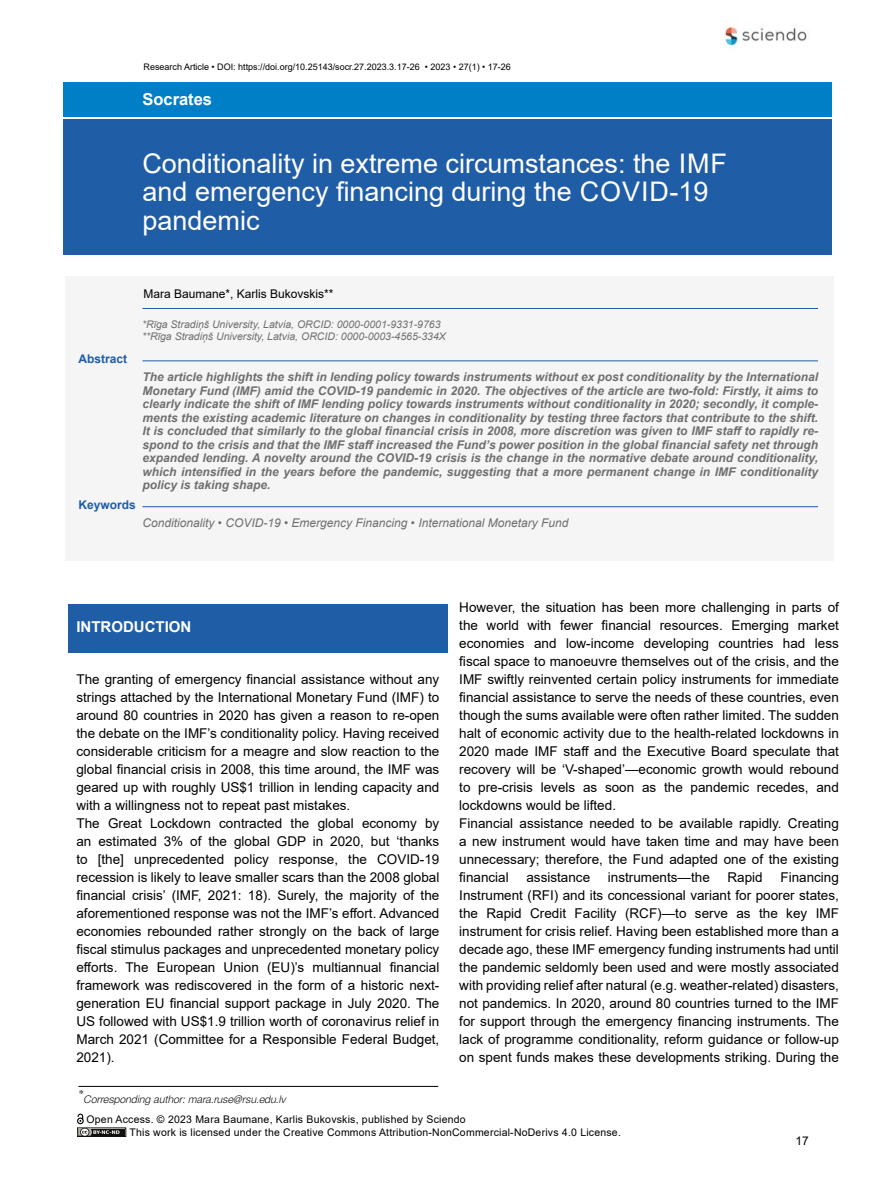
<style>
.page{position:relative;width:893px;height:1191px;background:#fff}
.page>*{position:absolute;margin:0;border:0;box-sizing:border-box;transform-origin:0 0}
.t1{font:27px/28.5px "Arial";color:#fff}
.t2{font:700 16.5px "Arial";color:#fff}
.t3{font:700 15px "Arial";color:#fff}
.t4{font:13.5px/18px "Arial";color:#000}
.t5{font:italic 700 12px/13.5px "Arial";color:#706f6f;text-align:justify}
.t6{font:italic 12px "Arial";color:#706f6f}
.t7{font:12px "Arial";color:#000}
.t8{font:700 12px "Arial";color:#205da7}
.t9{font:10.5px/13.5px "Arial";letter-spacing:.02em;color:#000}
.t10{font:italic 10.5px/12px "Arial";color:#706f6f}
.t11{font:italic 10.5px "Switzer EFN Light";color:#000}
.t12{font:10.5px "Times";color:#000}
.t13{font:9px "Arial";color:#000}
</style>
<div class="page">
<div style="left:63px;top:120px;width:769px;height:135px;background:#205da7"></div>
<div style="left:65px;top:276px;width:769px;height:285px;background:#f5f5f5"></div>
<hr style="left:78px;top:1086px;width:360px;height:1px;background:#000">
<div style="left:63px;top:82px;width:769px;height:34px;background:#007fc6"></div>
<div style="left:68px;top:604px;width:380px;height:48px;background:#205da7"></div>
<hr style="left:142px;top:360px;width:676px;height:1px;background:#205da7">
<hr style="left:142px;top:308px;width:676px;height:1px;background:#205da7">
<hr style="left:142px;top:506px;width:676px;height:1px;background:#205da7">
<div style="left:77px;top:1127px;width:49px;height:9px;border:1px solid #12100b"></div>
<div style="left:78px;top:1128px;width:47px;height:7px;background:#12100b"></div>
<svg style="left:77px;top:1113px;width:43px;height:24px"></svg>
<img style="left:725px;top:26px;width:82px;height:21px">
<p class="t13" style="left:144px;top:60px;width:369px">Research Article • DOI: https://doi.org/10.25143/socr.27.2023.3.17-26 • 2023 • 27(1) • 17-26</p>
<p class="t2" style="left:142px;top:88px;width:71px">Socrates</p>
<h1 class="t1" style="left:142px;top:149px;width:586px">Conditionality in extreme circumstances: the IMF and emergency financing during the COVID-19 pandemic</h1>
<p class="t7" style="left:144px;top:285px;width:192px">Mara Baumane*, Karlis Bukovskis**</p>
<p class="t8" style="left:79px;top:350px;width:50px">Abstract</p>
<p class="t10" style="left:142px;top:318px;width:305px">*Rīga Stradiņš University, Latvia, ORCID: 0000-0001-9331-9763 **Rīga Stradiņš University, Latvia, ORCID: 0000-0003-4565-334X</p>
<p class="t5" style="left:142px;top:371px;width:677px">The article highlights the shift in lending policy towards instruments without ex post conditionality by the International Monetary Fund (IMF) amid the COVID-19 pandemic in 2020. The objectives of the article are two-fold: Firstly, it aims to clearly indicate the shift of IMF lending policy towards instruments without conditionality in 2020; secondly, it comple&shy;ments the existing academic literature on changes in conditionality by testing three factors that contribute to the shift.<br>It is concluded that similarly to the global financial crisis in 2008, more discretion was given to IMF staff to rapidly re&shy;spond to the crisis and that the IMF staff increased the Fund’s power position in the global financial safety net through expanded lending. A novelty around the COVID-19 crisis is the change in the normative debate around conditionality, which intensified in the years before the pandemic, suggesting that a more permanent change in IMF conditionality policy is taking shape.</p>
<p class="t6" style="left:142px;top:515px;width:428px">Conditionality • COVID-19 • Emergency Financing • International Monetary Fund</p>
<p class="t8" style="left:79px;top:496px;width:59px">Keywords</p>
<p class="t3" style="left:76px;top:616px;width:116px">INTRODUCTION</p>
<p class="t4" style="left:76px;top:670px;width:364px">The granting of emergency financial assistance without any strings attached by the International Monetary Fund (IMF) to around 80 countries in 2020 has given a reason to re-open the debate on the IMF’s conditionality policy. Having received considerable criticism for a meagre and slow reaction to the global financial crisis in 2008, this time around, the IMF was geared up with roughly US$1 trillion in lending capacity and with a willingness not to repeat past mistakes.<br>The Great Lockdown contracted the global economy by an estimated 3% of the global GDP in 2020, but ‘thanks to [the] unprecedented policy response, the COVID-19 recession is likely to leave smaller scars than the 2008 global financial crisis’ (IMF, 2021: 18). Surely, the majority of the aforementioned response was not the IMF’s effort. Advanced economies rebounded rather strongly on the back of large fiscal stimulus packages and unprecedented monetary policy efforts. The European Union (EU)’s multiannual financial framework was rediscovered in the form of a historic next&shy;generation EU financial support package in July 2020. The US followed with US$1.9 trillion worth of coronavirus relief in March 2021 (Committee for a Responsible Federal Budget, 2021).</p>
<p class="t12" style="left:79px;top:1087px;width:7px">*</p>
<p class="t11" style="left:84px;top:1093px;width:204px">Corresponding author: mara.ruse@rsu.edu.lv</p>
<p class="t4" style="left:459px;top:598px;width:381px">However, the situation has been more challenging in parts of the world with fewer financial resources. Emerging market economies and low-income developing countries had less fiscal space to manoeuvre themselves out of the crisis, and the IMF swiftly reinvented certain policy instruments for immediate financial assistance to serve the needs of these countries, even though the sums available were often rather limited. The sudden halt of economic activity due to the health-related lockdowns in 2020 made IMF staff and the Executive Board speculate that recovery will be ‘V-shaped’—economic growth would rebound to pre-crisis levels as soon as the pandemic recedes, and lockdowns would be lifted.<br>Financial assistance needed to be available rapidly. Creating a new instrument would have taken time and may have been unnecessary; therefore, the Fund adapted one of the existing financial</p>
<p class="t4" style="left:459px;top:868px;width:381px;text-align:justify;text-indent:321px">Financing Instrument (RFI) and its concessional variant for poorer states, the Rapid Credit Facility (RCF)—to serve as the key IMF instrument for crisis relief. Having been established more than a decade ago, these IMF emergency funding instruments had until the pandemic seldomly been used and were mostly associated with providing relief after natural (e.g. weather-related) disasters, not pandemics. In 2020, around 80 countries turned to the IMF for support through the emergency financing instruments. The lack of programme conditionality, reform guidance or follow-up on spent funds makes these developments striking. During the</p>
<p class="t4" style="left:526px;top:868px;width:65px">assistance</p>
<p class="t4" style="left:608px;top:868px;width:104px">instruments—the</p>
<p class="t4" style="left:727px;top:868px;width:37px">Rapid</p>
<p class="t9" style="left:129px;top:1112px;width:493px;text-indent:-43px">Open Access. © 2023 Mara Baumane, Karlis Bukovskis, published by Sciendo<br>This work is licensed under the Creative Commons Attribution-NonCommercial-NoDerivs 4.0 License.</p>
<p class="t7" style="left:795px;top:1132px;width:15px">17</p>
</div>
